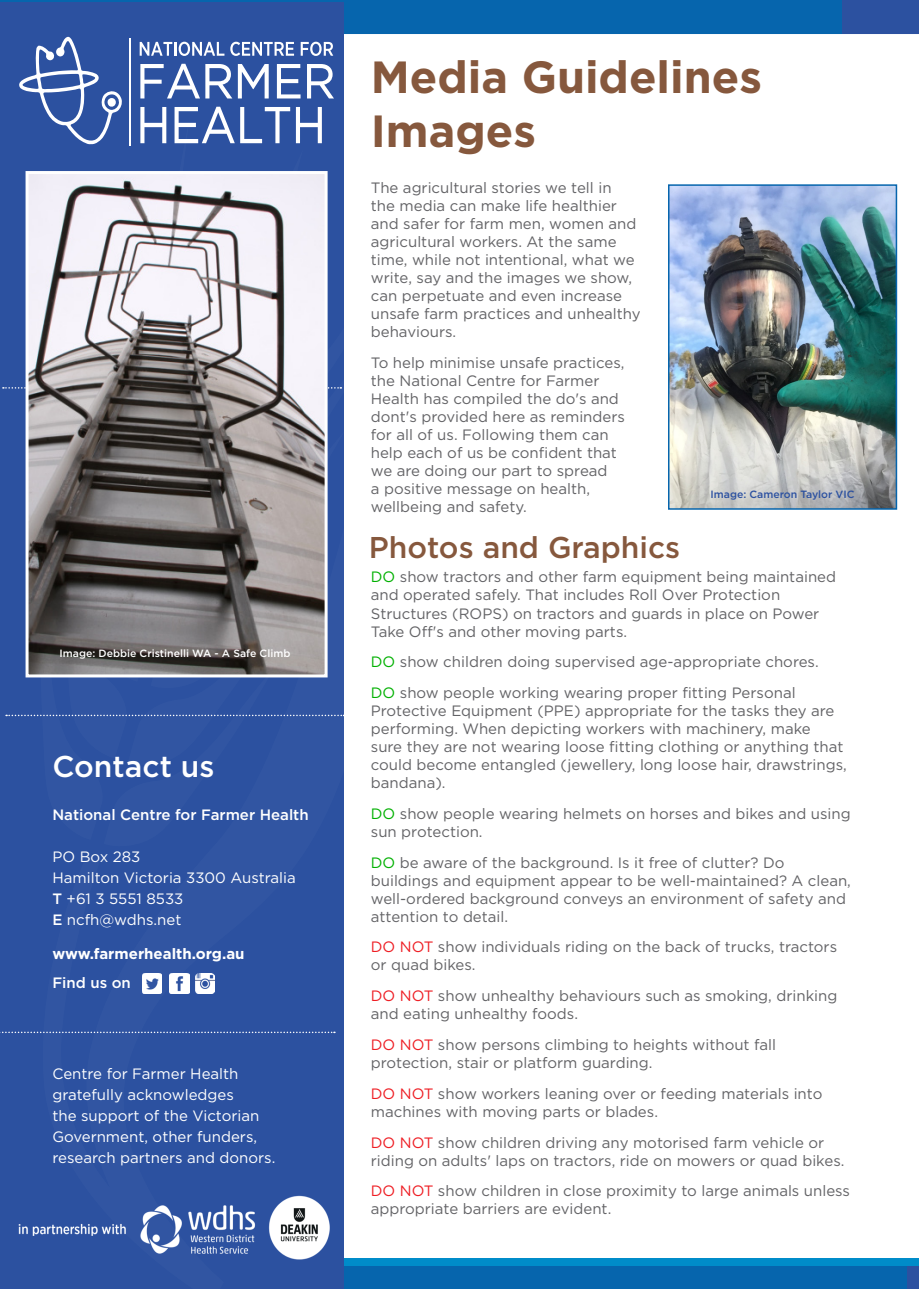
<style>
.page{position:relative;width:919px;height:1289px;background:#fff}
.page>*{position:absolute;margin:0;border:0;box-sizing:border-box;transform-origin:0 0}
.Page_Header{font:700 45px "Gotham";color:#86583d}
.First_Para{font:500 30px "Gotham";color:#86583d}
.This_issue{font:500 30px "Gotham";color:#fff}
.Body_Text{font:15px/18px "Gotham";color:#636366}
.Contact_-_white{font:15px/21px "Gotham";color:#fff}
.Contact_-_white-2{font:500 15px "Gotham";color:#fff}
.Contact_-_white-3{font:700 15px "Gotham";color:#fff}
.t1{font:500 10.5px "Gotham";color:#fff}
.t2{font:500 10.5px "Gotham";color:#2c51a0}
.s1{font-weight:500}
.s2{color:#00b000}
.s3{color:#ee1d23}
</style>
<div class="page">
<div style="left:0;top:0;width:918px;height:34px;background:#0665ad"></div>
<div style="left:842px;top:0;width:76px;height:34px;background:#2c51a0"></div>
<div style="left:906px;top:1265px;width:12px;height:23px;background:#2c51a0"></div>
<div style="left:0;top:1265px;width:906px;height:23px;background:#0665ad"></div>
<div style="left:6px;top:1258px;width:912px;height:7px;background:#008cc9"></div>
<div style="left:0;top:2px;width:343px;height:1286px;background:#2c51a0"></div>
<svg style="left:39px;top:113px;width:378px;height:1175px"></svg>
<svg style="left:6px;top:714px;width:338px;height:2px"></svg>
<svg style="left:3px;top:387px;width:338px;height:1px"></svg>
<img style="left:30px;top:175px;width:293px;height:498px">
<div style="left:26px;top:171px;width:301px;height:506px;border:3px solid #fff"></div>
<svg style="left:0;top:1031px;width:335px;height:2px"></svg>
<svg style="left:19px;top:37px;width:104px;height:107px"></svg>
<svg style="left:140px;top:42px;width:84px;height:14px"></svg>
<svg style="left:230px;top:42px;width:64px;height:14px"></svg>
<svg style="left:301px;top:42px;width:32px;height:14px"></svg>
<svg style="left:140px;top:64px;width:194px;height:79px"></svg>
<hr style="left:130px;top:39px;width:1px;height:107px;background:#fff">
<img style="left:671px;top:187px;width:223px;height:319px">
<div style="left:668px;top:184px;width:229px;height:325px;border:2px solid #0665ad"></div>
<img style="left:18px;top:1179px;width:318px;height:97px">
<img style="left:142px;top:973px;width:20px;height:20px">
<img style="left:169px;top:973px;width:20px;height:20px">
<img style="left:195px;top:973px;width:19px;height:20px">
<p class="t1" style="left:60px;top:646px;width:232px">Image: Debbie Cristinelli WA - A Safe Climb</p>
<p class="This_issue" style="left:52px;top:746px;width:164px">Contact us</p>
<p class="Contact_-_white-2" style="left:52px;top:804px;width:258px">National Centre for Farmer Health</p>
<p class="Contact_-_white" style="left:52px;top:845px;width:90px">PO Box 283</p>
<p class="Contact_-_white" style="left:52px;top:866px;width:245px">Hamilton Victoria 3300 Australia</p>
<p class="Contact_-_white" style="left:52px;top:887px;width:132px"><span class="s1">T</span> +61 3 5551 8533</p>
<p class="Contact_-_white" style="left:52px;top:908px;width:130px"><span class="s1">E</span> ncfh@wdhs.net</p>
<p class="Contact_-_white-3" style="left:52px;top:943px;width:194px">www.farmerhealth.org.au</p>
<p class="Contact_-_white-2" style="left:52px;top:972px;width:80px">Find us on</p>
<p class="Contact_-_white" style="left:52px;top:1063px;width:224px">Centre for Farmer Health gratefully acknowledges<br>the support of the Victorian<br>Government, other funders, research partners and donors.</p>
<p class="Page_Header" style="left:371px;top:47px;width:393px">Media Guidelines</p>
<p class="Page_Header" style="left:371px;top:101px;width:167px">Images</p>
<p class="Body_Text" style="left:371px;top:178px;width:271px">The agricultural stories we tell in<br>the media can make life healthier and safer for farm men, women and agricultural workers. At the same time, while not intentional, what we write, say and the images we show, can perpetuate and even increase unsafe farm practices and unhealthy behaviours.</p>
<p class="Body_Text" style="left:371px;top:353px;width:255px">To help minimise unsafe practices, the National Centre for Farmer<br>Health has compiled the do's and dont's provided here as reminders for all of us. Following them can help each of us be confident that we are doing our part to spread<br>a positive message on health, wellbeing and safety.</p>
<p class="First_Para" style="left:369px;top:527px;width:313px">Photos and Graphics</p>
<p class="t2" style="left:710px;top:487px;width:146px">Image: Cameron Taylor VIC</p>
<p class="Body_Text" style="left:371px;top:568px;width:466px"><span class="s2">DO</span> show tractors and other farm equipment being maintained and operated safely. That includes Roll Over Protection Structures (ROPS) on tractors and guards in place on Power Take Off's and other moving parts.</p>
<p class="Body_Text" style="left:371px;top:652px;width:449px"><span class="s2">DO</span> show children doing supervised age-appropriate chores.</p>
<p class="Body_Text" style="left:371px;top:683px;width:477px"><span class="s2">DO</span> show people working wearing proper fitting Personal Protective Equipment (PPE) appropriate for the tasks they are performing. When depicting workers with machinery, make<br>sure they are not wearing loose fitting clothing or anything that could become entangled (jewellery, long loose hair, drawstrings, bandana).</p>
<p class="Body_Text" style="left:371px;top:804px;width:481px"><span class="s2">DO</span> show people wearing helmets on horses and bikes and using sun protection.</p>
<p class="Body_Text" style="left:371px;top:853px;width:481px"><span class="s2">DO</span> be aware of the background. Is it free of clutter? Do buildings and equipment appear to be well-maintained? A clean, well-ordered background conveys an environment of safety and attention to detail.</p>
<p class="Body_Text" style="left:371px;top:937px;width:468px"><span class="s3">DO NOT</span> show individuals riding on the back of trucks, tractors or quad bikes.</p>
<p class="Body_Text" style="left:371px;top:986px;width:468px"><span class="s3">DO NOT</span> show unhealthy behaviours such as smoking, drinking and eating unhealthy foods.</p>
<p class="Body_Text" style="left:371px;top:1035px;width:406px"><span class="s3">DO NOT</span> show persons climbing to heights without fall protection, stair or platform guarding.</p>
<p class="Body_Text" style="left:371px;top:1084px;width:453px"><span class="s3">DO NOT</span> show workers leaning over or feeding materials into machines with moving parts or blades.</p>
<p class="Body_Text" style="left:371px;top:1132px;width:475px"><span class="s3">DO NOT</span> show children driving any motorised farm vehicle or riding on adults' laps on tractors, ride on mowers or quad bikes.</p>
<p class="Body_Text" style="left:371px;top:1181px;width:480px"><span class="s3">DO NOT</span> show children in close proximity to large animals unless appropriate barriers are evident.</p>
</div>
